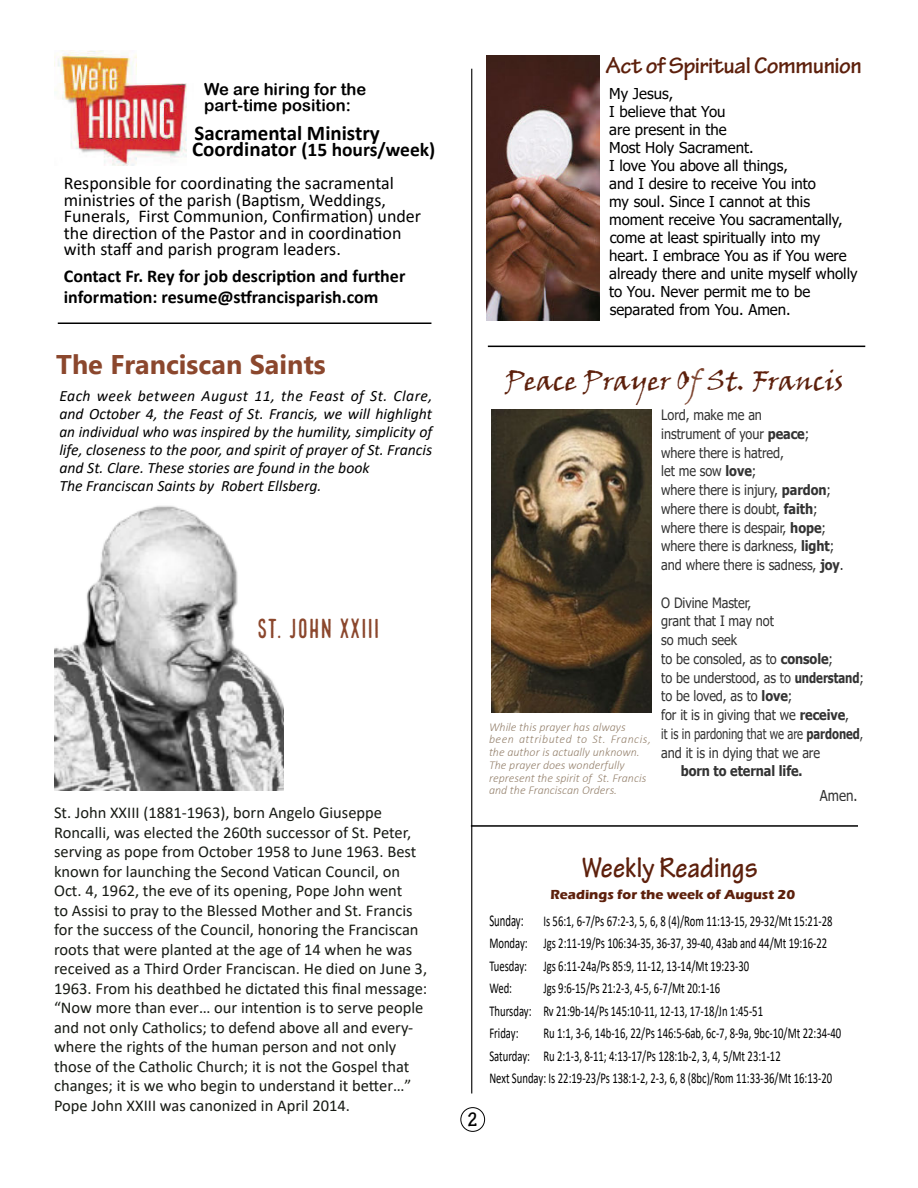
<style>
.page{position:relative;width:918px;height:1188px;background:#fff}
.page>*{position:absolute;margin:0;border:0;box-sizing:border-box;transform-origin:0 0}
.t1{font:700 30.15px "Tekton Pro";letter-spacing:.01em;color:#5d200c;scale:.85 1}
.t2{font:27px "Viner Hand ITC";color:#5d200c}
.t3{font:700 27px "Myanmar Text";color:#8b472d}
.t4{font:27px "Local Brewery Four";color:#8b472d}
.t5{font:700 24px "Tekton Pro";letter-spacing:-.02em;color:#5d200c}
.t6{font:700 21px "Njyssd Calibri";color:#000}
.t7{font:700 condensed 21px "Tekton Pro";color:#000}
.t8{font:700 19.5px "Njyssd Calibri";color:#000}
.t9{font:18px/16.5px "Fyghxb Calibri";color:#000}
.t10{font:700 18px "Hxhkxl Calibri";color:#000}
.t11{font:16.5px/19.5px "Rppxhn Calibri";color:#171a14}
.t12{font:16.5px "Arial Rounded MT Bold";color:#000}
.t13{font:italic 15.75px/18px "Calibri";color:#000;text-align:justify}
.t14{font:15px "Rppxhn Calibri";color:#000;scale:.71 1}
.t15{font:15px "Rgdnxh Tahoma";color:#000}
.t16{font:15px "Dwxxdf Tahoma";color:#000;scale:.89 1}
.t17{font:14.25px/18.8px "Dwxxdf Tahoma";letter-spacing:-.005em;color:#000;scale:.89 1}
.t18{font:700 14.25px "Tahoma";letter-spacing:-.005em;color:#000;scale:.89 1}
.t19{font:700 13.5px "Eras ITC";color:#5d200c}
.t20{font:italic 300 12px/12.8px "Calibri";color:#694d30}
.s1{font-size:21px}
.s2{font-family:"Fyghxb Calibri"}
.s3{color:#7f4631}
.s4{font-family:"Tahoma";font-weight:700}
.s5{font-size:16.5px}
</style>
<div class="page">
<img style="left:487px;top:56px;width:113px;height:265px">
<div style="left:461px;top:1107px;width:24px;height:25px;border:1px solid #000;border-radius:50%"></div>
<hr style="left:488px;top:346px;width:377px;height:1px;background:#000">
<img style="left:492px;top:410px;width:160px;height:302px">
<hr style="left:471px;top:69px;width:1px;height:1025px;background:#000">
<hr style="left:471px;top:825px;width:387px;height:2px;background:#000">
<hr style="left:58px;top:322px;width:373px;height:2px;background:#000">
<img style="left:55px;top:50px;width:132px;height:116px">
<img style="left:55px;top:506px;width:229px;height:285px">
<p class="t12" style="left:204px;top:79px;width:164px">We are hiring for the</p>
<p class="t12" style="left:204px;top:96px;width:148px">part-time position:</p>
<p class="t6" style="left:194px;top:118px;width:187px">Sacramental Ministry</p>
<p class="t8" style="left:192px;top:136px;width:245px"><span class="s1">Coordinator</span> (15 hours/week)</p>
<p class="t9" style="left:64px;top:174px;width:332px">Responsible for coordinating the sacramental</p>
<p class="t9" style="left:64px;top:191px;width:324px">ministries of the parish (Baptism, Weddings,</p>
<p class="t9" style="left:64px;top:207px;width:359px">Funerals, First Communion, Confirmation) under the direction of the Pastor and in coordination with staff and parish program leaders.</p>
<p class="t10" style="left:64px;top:263px;width:343px">Contact Fr. Rey for job description and further</p>
<p class="t10" style="left:64px;top:284px;width:316px">information: resume@stfrancisparish.com</p>
<p class="t3" style="left:56px;top:349px;width:271px">The Franciscan Saints</p>
<p class="t13" style="left:59px;top:386px;width:374px">Each week between August 11, the Feast of St. Clare, and October 4, the Feast of St. Francis, we will highlight an individual who was inspired by the humility, simplicity of life, closeness to the poor, and spirit of prayer of St. Francis and St. Clare. These stories are found in the book</p>
<p class="t13" style="left:59px;top:476px;width:264px">The Franciscan Saints by Robert Ellsberg.</p>
<p class="t4" style="left:257px;top:614px;width:125px">St. John XXIII</p>
<p class="t11" style="left:54px;top:803px;width:375px">St. John XXIII (1881-1963), born Angelo Giuseppe Roncalli, was elected the 260th successor of St. Peter, serving as pope from October 1958 to June 1963. Best <span class="s2">known for launching the Second Vatican Council, on </span>Oct. 4, 1962, the eve of its opening, Pope John went<br>to Assisi to pray to the Blessed Mother and St. Francis for the success of the Council, honoring the Franciscan roots that were planted at the age of 14 when he was received as a Third Order Franciscan. He died on June 3, <span class="s2">1963. From his deathbed he dictated this final message: “Now more than ever… our intention is to serve people </span>and not only Catholics; to defend above all and every&shy;where the rights of the human person and not only those of the Catholic Church; it is not the Gospel that <span class="s2">changes; it is we who begin to understand it better…” </span>Pope John XXIII was canonized in April 2014.</p>
<p class="t5" style="left:606px;top:52px;width:258px">Act of Spiritual Communion</p>
<p class="t15" style="left:609px;top:83px;width:66px">My Jesus,</p>
<p class="t15" style="left:609px;top:101px;width:118px">I believe that You</p>
<p class="t15" style="left:609px;top:119px;width:119px">are present in the</p>
<p class="t15" style="left:609px;top:137px;width:146px">Most Holy Sacrament.</p>
<p class="t15" style="left:609px;top:155px;width:180px">I love You above all things,</p>
<p class="t15" style="left:609px;top:173px;width:208px">and I desire to receive You into</p>
<p class="t15" style="left:609px;top:191px;width:202px">my soul. Since I cannot at this</p>
<p class="t15" style="left:609px;top:209px;width:235px">moment receive You sacramentally,</p>
<p class="t15" style="left:610px;top:227px;width:212px">come at least spiritually into my</p>
<p class="t15" style="left:609px;top:245px;width:239px">heart. I embrace You as if You were</p>
<p class="t15" style="left:609px;top:263px;width:250px">already there and unite myself wholly</p>
<p class="t15" style="left:609px;top:281px;width:203px">to You. Never permit me to be</p>
<p class="t15" style="left:610px;top:299px;width:183px">separated from You. Amen.</p>
<p class="t2" style="left:505px;top:364px;width:340px">Peace Prayer O<span class="s3">f</span> St. Francis</p>
<p class="t17" style="left:661px;top:406px;width:207px">Lord, make me an<br>instrument of your <span class="s4">peace</span>; where there is hatred,<br>let me sow <span class="s4">love</span>;<br>where there is injury, <span class="s4">pardon</span>; where there is doubt, <span class="s4">faith</span>; where there is despair, <span class="s4">hope</span>; where there is darkness, <span class="s4">light</span>; and where there is sadness, <span class="s4">joy</span>.</p>
<p class="t17" style="left:661px;top:594px;width:229px">O Divine Master,<br>grant that I may not<br>so much seek<br>to be consoled, as to <span class="s4">console</span>;<br>to be understood, as to <span class="s4">understand</span>; to be loved, as to <span class="s4">love</span>;<br>for it is in giving that we <span class="s4">receive</span>,<br>it is in pardoning that we are <span class="s4">pardoned</span>, and it is in dying that we are</p>
<p class="t18" style="left:681px;top:761px;width:138px">born to eternal life.</p>
<p class="t16" style="left:820px;top:785px;width:44px">Amen.</p>
<p class="t20" style="left:489px;top:720px;width:164px">While this prayer has always been attributed to St. Francis, the author is actually unknown.<br>The prayer does wonderfully represent the spirit of St. Francis and the Franciscan Orders.</p>
<p class="t7" style="left:467px;top:1108px;width:12px">2</p>
<p class="t1" style="left:582px;top:850px;width:208px">Weekly Readings</p>
<p class="t14" style="left:489px;top:910px;width:485px"><span class="s5">Sunday:</span> Is 56:1, 6-7/Ps 67:2-3, 5, 6, 8 (4)/Rom 11:13-15, 29-32/Mt 15:21-28</p>
<p class="t14" style="left:489px;top:933px;width:478px">Monday: Jgs 2:11-19/Ps 106:34-35, 36-37, 39-40, 43ab and 44/Mt 19:16-22</p>
<p class="t14" style="left:489px;top:955px;width:367px">Tuesday: Jgs 6:11-24a/Ps 85:9, 11-12, 13-14/Mt 19:23-30</p>
<p class="t14" style="left:489px;top:978px;width:34px">Wed:</p>
<p class="t14" style="left:543px;top:978px;width:251px">Jgs 9:6-15/Ps 21:2-3, 4-5, 6-7/Mt 20:1-16</p>
<p class="t14" style="left:489px;top:1000px;width:387px">Thursday: Rv 21:9b-14/Ps 145:10-11, 12-13, 17-18/Jn 1:45-51</p>
<p class="t14" style="left:489px;top:1023px;width:43px">Friday:</p>
<p class="t14" style="left:543px;top:1023px;width:421px">Ru 1:1, 3-6, 14b-16, 22/Ps 146:5-6ab, 6c-7, 8-9a, 9bc-10/Mt 22:34-40</p>
<p class="t14" style="left:489px;top:1045px;width:412px">Saturday: Ru 2:1-3, 8-11; 4:13-17/Ps 128:1b-2, 3, 4, 5/Mt 23:1-12</p>
<p class="t14" style="left:489px;top:1068px;width:485px">Next Sunday: Is 22:19-23/Ps 138:1-2, 2-3, 6, 8 (8bc)/Rom 11:33-36/Mt 16:13-20</p>
<p class="t19" style="left:551px;top:887px;width:246px">Readings for the week of August 20</p>
</div>
